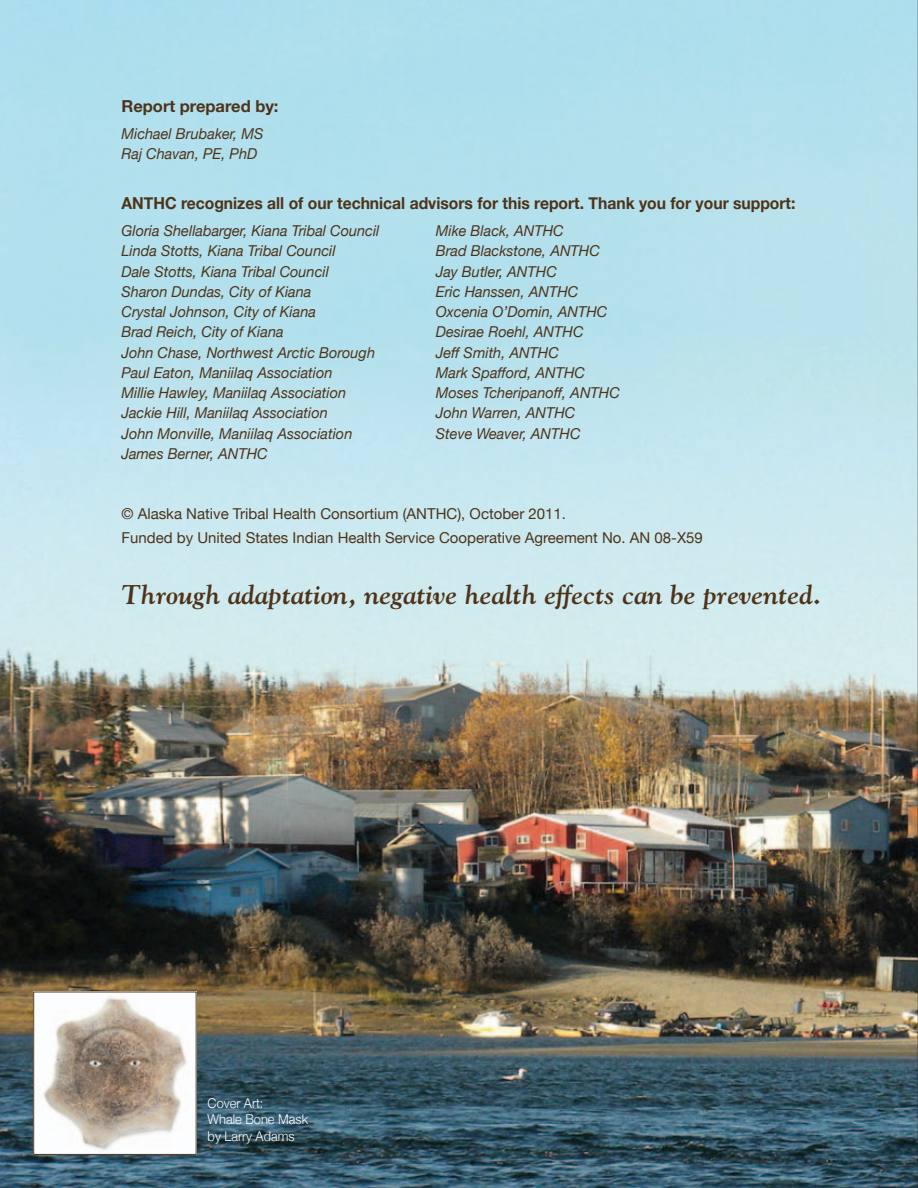
<style>
.page{position:relative;width:918px;height:1188px;background:#fff}
.page>*{position:absolute;margin:0;border:0;box-sizing:border-box;transform-origin:0 0}
.t1{font:italic 700 27px "Goudy";color:#4e331a}
.t2{font:700 16.5px "Helvetica Neue";color:#4e331a;scale:.95 1}
.t3{font:700 16.5px "Helvetica Neue";color:#4e331a}
.t4{font:italic 15px/20.2px "Helvetica Neue";color:#4e331a}
.t5{font:15px/24px "Helvetica Neue";color:#4e331a}
.t6{font:300 13.5px/16.5px "Helvetica Neue";color:#fff;scale:.95 1}
</style>
<div class="page">
<img style="left:0;top:0;width:917px;height:1188px">
<hr style="left:917px;top:0;width:1px;height:1188px;background:#231f20">
<img style="left:35px;top:993px;width:160px;height:160px">
<div style="left:33px;top:991px;width:164px;height:164px;border:1px solid #4e331a"></div>
<p class="t3" style="left:122px;top:96px;width:159px">Report prepared by:</p>
<p class="t4" style="left:122px;top:123px;width:144px">Michael Brubaker, MS<br>Raj Chavan, PE, PhD</p>
<p class="t2" style="left:122px;top:193px;width:711px">ANTHC recognizes all of our technical advisors for this report. Thank you for your support:</p>
<p class="t4" style="left:122px;top:221px;width:260px">Gloria Shellabarger, Kiana Tribal Council Linda Stotts, Kiana Tribal Council<br>Dale Stotts, Kiana Tribal Council<br>Sharon Dundas, City of Kiana<br>Crystal Johnson, City of Kiana<br>Brad Reich, City of Kiana<br>John Chase, Northwest Arctic Borough Paul Eaton, Maniilaq Association<br>Millie Hawley, Maniilaq Association Jackie Hill, Maniilaq Association<br>John Monville, Maniilaq Association James Berner, ANTHC</p>
<p class="t4" style="left:436px;top:220px;width:186px">Mike Black, ANTHC<br>Brad Blackstone, ANTHC<br>Jay Butler, ANTHC<br>Eric Hanssen, ANTHC<br>Oxcenia O’Domin, ANTHC<br>Desirae Roehl, ANTHC<br>Jeff Smith, ANTHC<br>Mark Spafford, ANTHC<br>Moses Tcheripanoff, ANTHC<br>John Warren, ANTHC<br>Steve Weaver, ANTHC</p>
<p class="t5" style="left:122px;top:501px;width:583px">© Alaska Native Tribal Health Consortium (ANTHC), October 2011.<br>Funded by United States Indian Health Service Cooperative Agreement No. AN 08-X59</p>
<h1 class="t1" style="left:122px;top:577px;width:702px">Through adaptation, negative health effects can be prevented.</h1>
<p class="t6" style="left:208px;top:1094px;width:107px">Cover Art:<br>Whale Bone Mask by Larry Adams</p>
</div>
